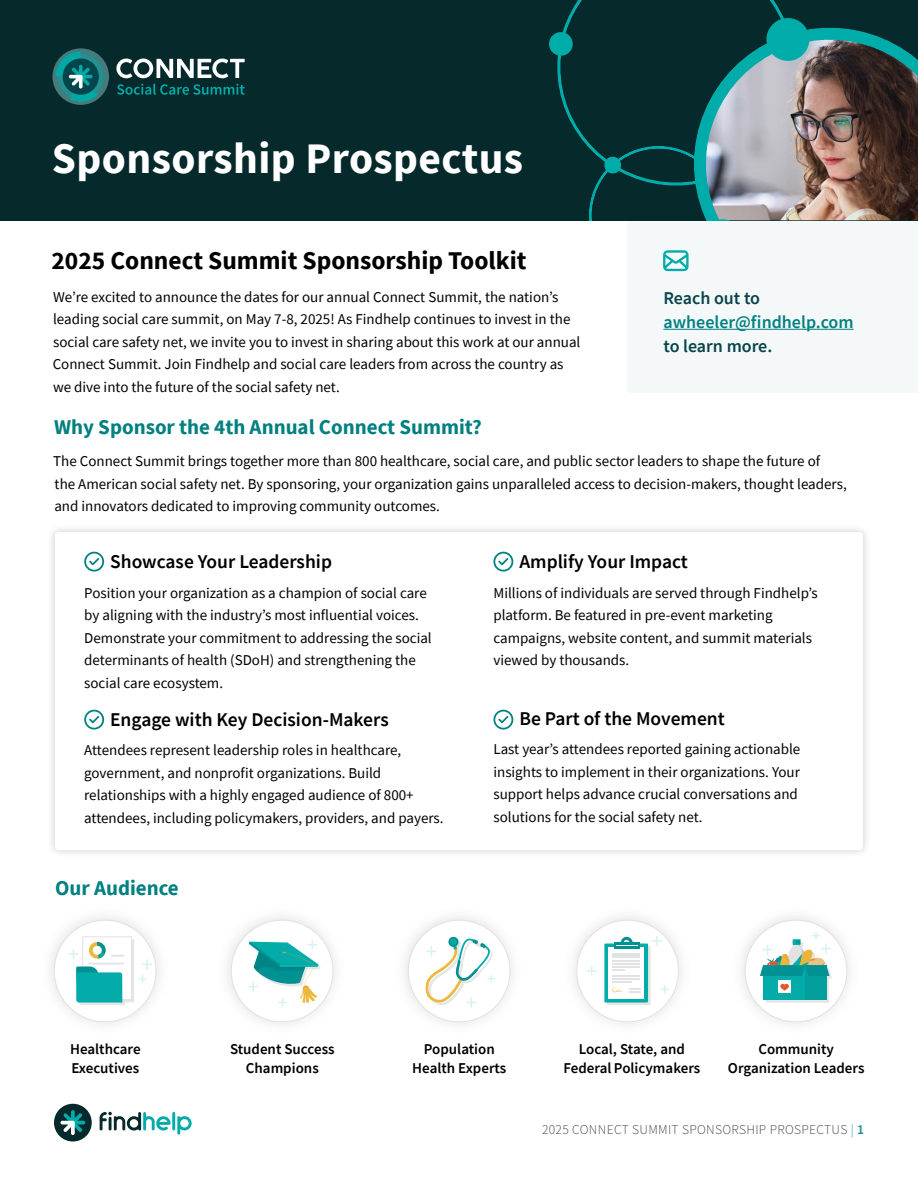
<style>
.page{position:relative;width:918px;height:1188px;background:#fff}
.page>*{position:absolute;margin:0;border:0;box-sizing:border-box;transform-origin:0 0}
.t1{font:700 43.5px "Source Sans Pro";letter-spacing:.01em;color:#fff}
.t2{font:700 25.5px "Source Sans Pro";color:#000}
.t3{font:700 21px "Source Sans Pro";color:#008080}
.t4{font:600 19.5px "Source Sans Pro";color:#000}
.t5{font:600 18px "Source Sans Pro";color:#08444a}
.t6{font:600 18px "Source Sans Pro";color:#008080}
.t7{font:15px/22.5px "Source Sans Pro";color:#000}
.t8{font:600 15px/19.5px "Source Sans Pro";color:#000;text-align:center}
.t9{font:300 13.5px "Source Sans Pro";letter-spacing:.025em;color:#414042}
.s1{color:#1a8d8d}
.s2{font-weight:600;color:#1a8d8d}
</style>
<div class="page">
<div style="left:627px;top:212px;width:291px;height:181px;background:#f4f8f8"></div>
<div style="left:46px;top:524px;width:825px;height:334px;background:#000;opacity:.2"></div>
<div style="left:55px;top:532px;width:808px;height:318px;background:#fff;border-radius:4px"></div>
<div style="left:0;top:0;width:918px;height:220px;background:#06292b"></div>
<div style="left:54px;top:1104px;width:38px;height:38px;background:#06292b;border-radius:50%"></div>
<svg style="left:60px;top:1110px;width:25px;height:25px"></svg>
<svg style="left:100px;top:1112px;width:71px;height:19px"></svg>
<hr style="left:172px;top:1112px;width:3px;height:18px;background:#00aba9">
<svg style="left:177px;top:1116px;width:15px;height:19px"></svg>
<svg style="left:557px;top:0;width:217px;height:135px"></svg>
<svg style="left:549px;top:31px;width:24px;height:25px"></svg>
<svg style="left:579px;top:135px;width:88px;height:85px"></svg>
<img style="left:667px;top:1px;width:251px;height:219px">
<svg style="left:116px;top:59px;width:129px;height:19px"></svg>
<svg style="left:117px;top:84px;width:128px;height:11px"></svg>
<svg style="left:52px;top:48px;width:57px;height:57px"></svg>
<svg style="left:58px;top:54px;width:45px;height:45px"></svg>
<svg style="left:56px;top:52px;width:42px;height:50px;background:#1c787a"></svg>
<hr style="left:663px;top:329px;width:191px;height:1px;background:#008080">
<img style="left:50px;top:916px;width:109px;height:108px">
<div style="left:54px;top:920px;width:102px;height:102px;background:#fff;border-radius:50%"></div>
<svg style="left:68px;top:940px;width:84px;height:65px"></svg>
<img style="left:404px;top:916px;width:108px;height:108px">
<div style="left:408px;top:920px;width:102px;height:102px;background:#fff;border-radius:50%"></div>
<svg style="left:426px;top:936px;width:69px;height:72px"></svg>
<img style="left:227px;top:916px;width:108px;height:108px">
<div style="left:231px;top:920px;width:102px;height:102px;background:#fff;border-radius:50%"></div>
<svg style="left:248px;top:940px;width:73px;height:67px"></svg>
<img style="left:573px;top:916px;width:108px;height:108px">
<div style="left:577px;top:920px;width:101px;height:102px;background:#fff;border-radius:50%"></div>
<svg style="left:587px;top:966px;width:10px;height:10px"></svg>
<div style="left:604px;top:944px;width:44px;height:59px;background:#03aba9"></div>
<svg style="left:607px;top:936px;width:62px;height:69px"></svg>
<img style="left:741px;top:916px;width:108px;height:108px">
<div style="left:745px;top:920px;width:102px;height:102px;background:#fff;border-radius:50%"></div>
<svg style="left:760px;top:932px;width:72px;height:71px"></svg>
<svg style="left:663px;top:250px;width:26px;height:21px"></svg>
<svg style="left:493px;top:552px;width:20px;height:20px"></svg>
<svg style="left:84px;top:710px;width:20px;height:20px"></svg>
<svg style="left:493px;top:710px;width:20px;height:20px"></svg>
<svg style="left:84px;top:552px;width:20px;height:20px"></svg>
<h1 class="t1" style="left:52px;top:129px;width:473px">Sponsorship Prospectus</h1>
<h2 class="t2" style="left:51px;top:244px;width:477px">2025 Connect Summit Sponsorship Toolkit</h2>
<p class="t7" style="left:53px;top:285px;width:529px">We’re excited to announce the dates for our annual Connect Summit, the nation’s leading social care summit, on May 7-8, 2025! As Findhelp continues to invest in the social care safety net, we invite you to invest in sharing about this work at our annual Connect Summit. Join Findhelp and social care leaders from across the country as we dive into the future of the social safety net.</p>
<p class="t5" style="left:663px;top:286px;width:98px">Reach out to</p>
<p class="t6" style="left:663px;top:310px;width:192px">awheeler@findhelp.com</p>
<p class="t5" style="left:664px;top:334px;width:110px">to learn more.</p>
<h3 class="t3" style="left:54px;top:413px;width:429px">Why Sponsor the 4th Annual Connect Summit?</h3>
<p class="t7" style="left:53px;top:450px;width:795px">The Connect Summit brings together more than 800 healthcare, social care, and public sector leaders to shape the future of<br>the American social safety net. By sponsoring, your organization gains unparalleled access to decision-makers, thought leaders, and innovators dedicated to improving community outcomes.</p>
<h3 class="t4" style="left:110px;top:549px;width:223px">Showcase Your Leadership</h3>
<p class="t7" style="left:84px;top:581px;width:349px">Position your organization as a champion of social care by aligning with the industry’s most influential voices.<br>Demonstrate your commitment to addressing the social determinants of health (SDoH) and strengthening the social care ecosystem.</p>
<h3 class="t4" style="left:110px;top:707px;width:280px">Engage with Key Decision-Makers</h3>
<p class="t7" style="left:84px;top:739px;width:361px">Attendees represent leadership roles in healthcare, government, and nonprofit organizations. Build relationships with a highly engaged audience of 800+ attendees, including policymakers, providers, and payers.</p>
<h3 class="t3" style="left:55px;top:874px;width:125px">Our Audience</h3>
<h3 class="t4" style="left:519px;top:549px;width:170px">Amplify Your Impact</h3>
<p class="t7" style="left:493px;top:581px;width:326px">Millions of individuals are served through Findhelp’s platform. Be featured in pre-event marketing campaigns, website content, and summit materials viewed by thousands.</p>
<h3 class="t4" style="left:519px;top:706px;width:207px">Be Part of the Movement</h3>
<p class="t7" style="left:493px;top:738px;width:308px">Last year’s attendees reported gaining actionable insights to implement in their organizations. Your support helps advance crucial conversations and solutions for the social safety net.</p>
<p class="t8" style="left:70px;top:1039px;width:72px;text-align:left">Healthcare<br>Executives</p>
<p class="t8" style="left:230px;top:1039px;width:106px">Student Success<br>Champions</p>
<p class="t8" style="left:412px;top:1039px;width:96px">Population<br>Health Experts</p>
<p class="t8" style="left:563px;top:1039px;width:139px">Local, State, and<br>Federal Policymakers</p>
<p class="t8" style="left:728px;top:1039px;width:138px">Community<br>Organization Leaders</p>
<p class="t9" style="left:542px;top:1121px;width:324px">2025 CONNECT SUMMIT SPONSORSHIP PROSPECTUS <span class="s1">|</span> <span class="s2">1</span></p>
</div>
